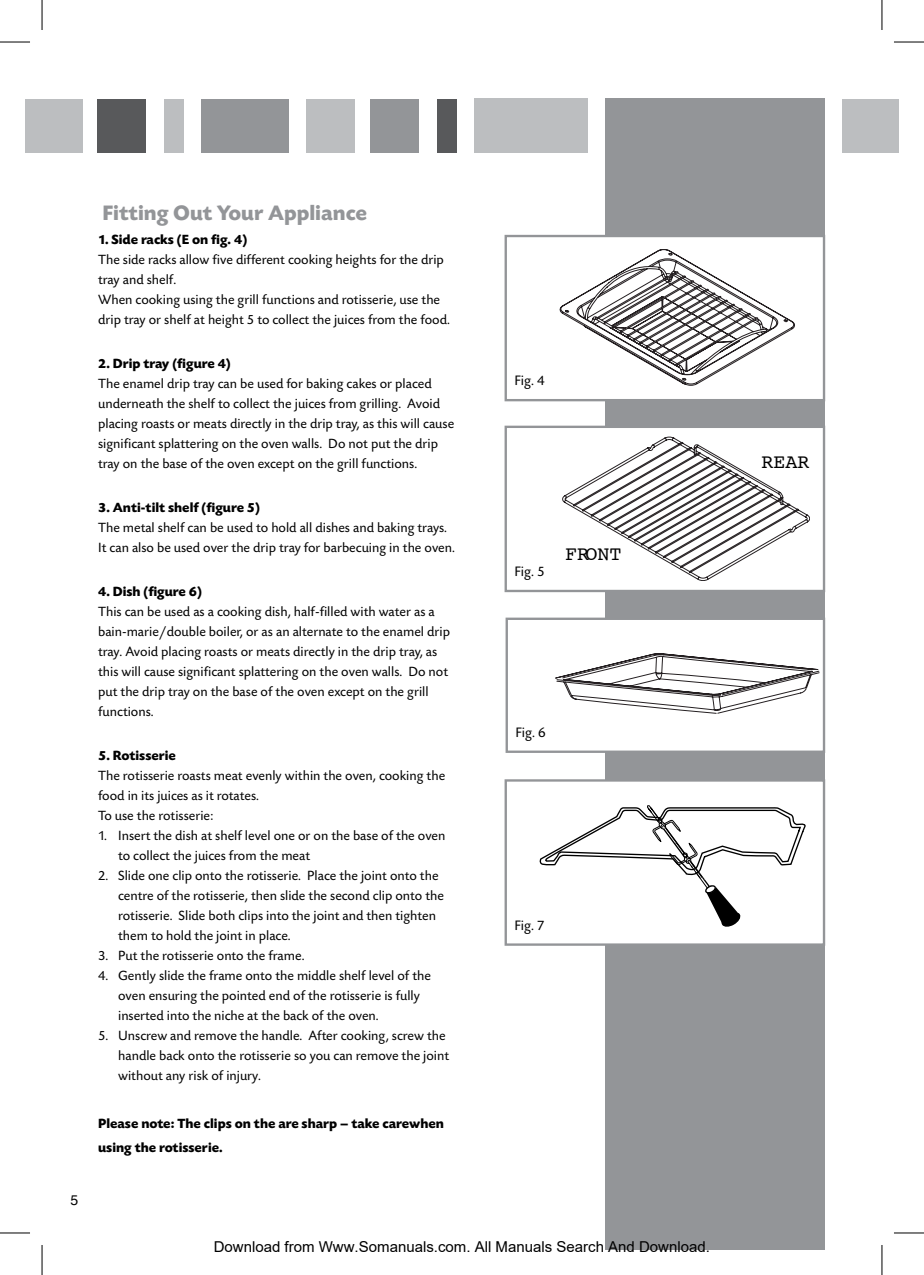
<style>
.page{position:relative;width:924px;height:1275px;background:#fff}
.page>*{position:absolute;margin:0;border:0;box-sizing:border-box;transform-origin:0 0}
.t1{font:700 22px "Today SB";color:#939598}
.t2{font:20px "Courier";color:#000}
.t3{font:15px "Arial";color:#000}
.t4{font:14.4px "Today SB";color:#000}
.t5{font:14px/20px "Today SB";color:#000}
.t6{font:700 14px/24px "Today SB";color:#000}
.t7{font:14px "Helvetica";color:#000}
</style>
<div class="page">
<div style="left:842px;top:99px;width:56px;height:53px;background:#bcbec0"></div>
<div style="left:605px;top:99px;width:219px;height:1151px;background:#939598"></div>
<div style="left:436px;top:99px;width:20px;height:53px;background:#58595b"></div>
<div style="left:370px;top:99px;width:48px;height:53px;background:#939598"></div>
<div style="left:306px;top:99px;width:48px;height:53px;background:#bcbec0"></div>
<div style="left:201px;top:99px;width:88px;height:53px;background:#939598"></div>
<div style="left:164px;top:99px;width:19px;height:53px;background:#bcbec0"></div>
<div style="left:98px;top:99px;width:48px;height:53px;background:#58595b"></div>
<div style="left:25px;top:99px;width:57px;height:53px;background:#bcbec0"></div>
<div style="left:474px;top:99px;width:113px;height:54px;background:#bcbec0"></div>
<div style="left:504px;top:235px;width:320px;height:166px;background:#fff;border:2px solid #939598"></div>
<div style="left:505px;top:617px;width:319px;height:136px;background:#fff;border:2px solid #939598"></div>
<svg style="left:555px;top:653px;width:263px;height:60px"></svg>
<div style="left:504px;top:426px;width:320px;height:166px;background:#fff;border:2px solid #939598"></div>
<div style="left:504px;top:779px;width:320px;height:166px;background:#fff;border:2px solid #939598"></div>
<svg style="left:559px;top:249px;width:236px;height:137px"></svg>
<svg style="left:539px;top:805px;width:267px;height:121px"></svg>
<svg style="left:562px;top:437px;width:247px;height:144px"></svg>
<hr style="left:0;top:42px;width:30px;height:1px;background:#000">
<hr style="left:893px;top:42px;width:30px;height:1px;background:#000">
<hr style="left:0;top:1232px;width:30px;height:1px;background:#000">
<hr style="left:893px;top:1232px;width:30px;height:1px;background:#000">
<hr style="left:42px;top:0;width:1px;height:30px;background:#000">
<hr style="left:42px;top:1245px;width:1px;height:30px;background:#000">
<hr style="left:881px;top:0;width:1px;height:30px;background:#000">
<hr style="left:881px;top:1245px;width:1px;height:30px;background:#000">
<p class="t7" style="left:70px;top:1187px;width:9px">5</p>
<h1 class="t1" style="left:103px;top:201px;width:266px">Fitting Out Your Appliance</h1>
<p class="t6" style="left:98px;top:228px;width:150px">1. Side racks (E on fig. 4)</p>
<p class="t5" style="left:98px;top:250px;width:353px">The side racks allow five different cooking heights for the drip tray and shelf.<br>When cooking using the grill functions and rotisserie, use the drip tray or shelf at height 5 to collect the juices from the food.</p>
<p class="t6" style="left:98px;top:352px;width:134px">2. Drip tray (figure 4)</p>
<p class="t5" style="left:98px;top:374px;width:357px">The enamel drip tray can be used for baking cakes or placed underneath the shelf to collect the juices from grilling. Avoid placing roasts or meats directly in the drip tray, as this will cause significant splattering on the oven walls. Do not put the drip tray on the base of the oven except on the grill functions.</p>
<p class="t6" style="left:98px;top:496px;width:163px">3. Anti-tilt shelf (figure 5)</p>
<p class="t5" style="left:98px;top:518px;width:358px">The metal shelf can be used to hold all dishes and baking trays.<br>It can also be used over the drip tray for barbecuing in the oven.</p>
<p class="t6" style="left:98px;top:580px;width:105px">4. Dish (figure 6)</p>
<p class="t5" style="left:98px;top:602px;width:353px">This can be used as a cooking dish, half-filled with water as a bain-marie/double boiler, or as an alternate to the enamel drip tray. Avoid placing roasts or meats directly in the drip tray, as this will cause significant splattering on the oven walls. Do not put the drip tray on the base of the oven except on the grill functions.</p>
<p class="t6" style="left:98px;top:744px;width:79px">5. Rotisserie</p>
<p class="t5" style="left:98px;top:766px;width:348px">The rotisserie roasts meat evenly within the oven, cooking the food in its juices as it rotates.<br>To use the rotisserie:</p>
<p class="t5" style="left:118px;top:826px;width:328px;text-indent:-20px">1. Insert the dish at shelf level one or on the base of the oven to collect the juices from the meat</p>
<p class="t5" style="left:118px;top:866px;width:327px;text-indent:-20px">2. Slide one clip onto the rotisserie. Place the joint onto the centre of the rotisserie, then slide the second clip onto the rotisserie. Slide both clips into the joint and then tighten them to hold the joint in place.</p>
<p class="t5" style="left:98px;top:946px;width:208px">3. Put the rotisserie onto the frame.</p>
<p class="t5" style="left:118px;top:966px;width:314px;text-indent:-20px">4. Gently slide the frame onto the middle shelf level of the oven ensuring the pointed end of the rotisserie is fully inserted into the niche at the back of the oven.</p>
<p class="t5" style="left:118px;top:1026px;width:332px;text-indent:-20px">5. Unscrew and remove the handle. After cooking, screw the handle back onto the rotisserie so you can remove the joint without any risk of injury.</p>
<p class="t6" style="left:98px;top:1112px;width:347px">Please note: The clips on the are sharp – take carewhen using the rotisserie.</p>
<p class="t4" style="left:514px;top:373px;width:32px">Fig. 4</p>
<p class="t4" style="left:514px;top:564px;width:32px">Fig. 5</p>
<h2 class="t2" style="left:564px;top:538px;width:58px">FRONT</h2>
<p class="t4" style="left:515px;top:724px;width:32px">Fig. 6</p>
<p class="t4" style="left:514px;top:917px;width:32px">Fig. 7</p>
<p class="t3" style="left:214px;top:1238px;width:497px">Download from Www.Somanuals.com. All Manuals Search And Download.</p>
<h2 class="t2" style="left:761px;top:446px;width:49px">REAR</h2>
</div>
